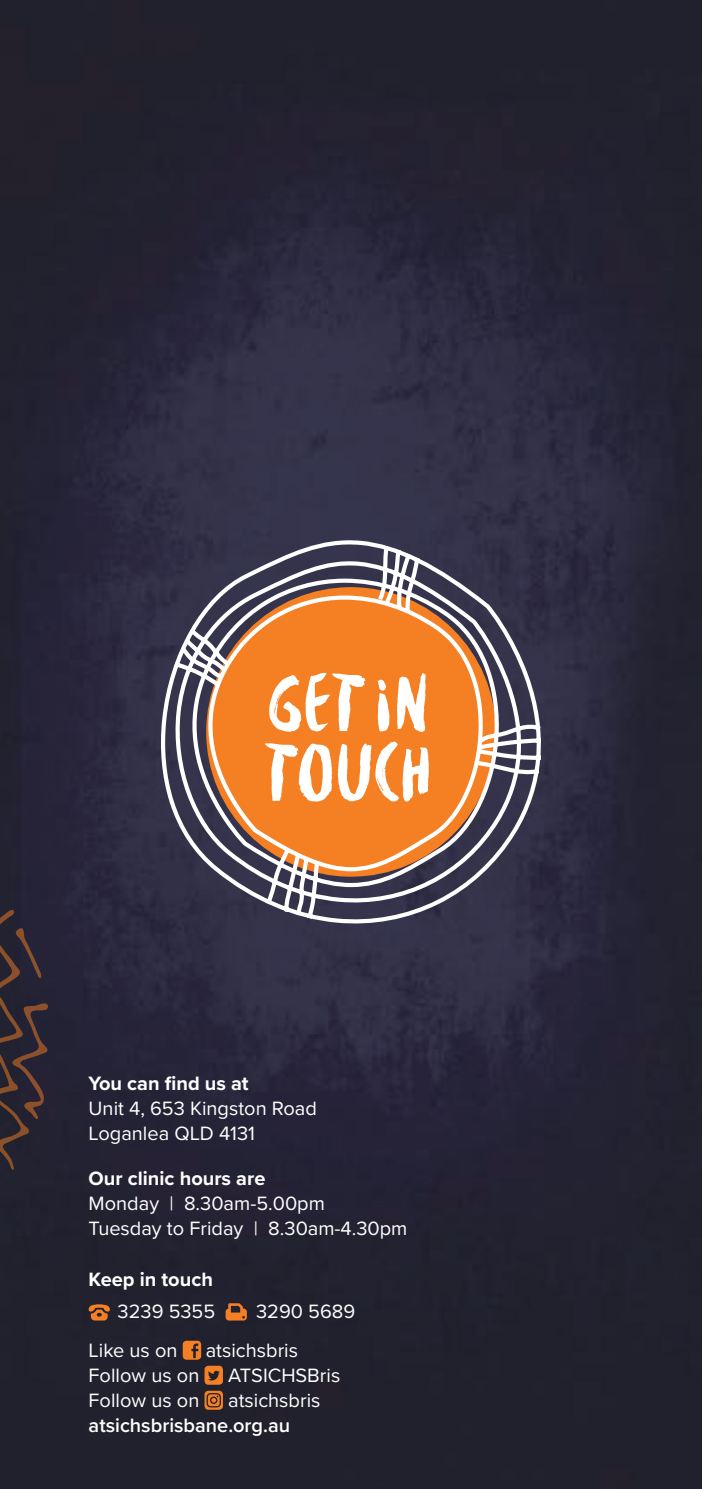
<style>
.page{position:relative;width:702px;height:1489px;background:#fff}
.page>*{position:absolute;margin:0;border:0;box-sizing:border-box;transform-origin:0 0}
.t1{font:87.5px/69.8px "Besom";letter-spacing:-.04em;color:#fff}
.t2{font:20px/25px "Proxima Nova";color:#fff}
.t3{font:700 20px "Proxima Nova";color:#fff}
.t4{font:600 20px "Proxima Nova";color:#fff}
</style>
<div class="page">
<img style="left:0;top:0;width:702px;height:1488px">
<svg style="left:0;top:906px;width:51px;height:264px;background:#342931"></svg>
<img style="left:0;top:1035px;width:1px;height:453px">
<hr style="left:698px;top:132px;width:4px;height:758px;background:#232230">
<svg style="left:158px;top:538px;width:393px;height:385px;background:#9d6c51"></svg>
<svg style="left:88px;top:1303px;width:22px;height:17px"></svg>
<svg style="left:225px;top:1303px;width:22px;height:17px"></svg>
<svg style="left:183px;top:1340px;width:18px;height:19px"></svg>
<svg style="left:204px;top:1365px;width:19px;height:19px"></svg>
<svg style="left:204px;top:1390px;width:19px;height:19px"></svg>
<h1 class="t1" style="left:262px;top:666px;width:171px">GET IN<br>TOUCH</h1>
<p class="t3" style="left:89px;top:1068px;width:162px">You can find us at</p>
<p class="t2" style="left:89px;top:1095px;width:230px">Unit 4, 653 Kingston Road<br>Loganlea QLD 4131</p>
<p class="t3" style="left:89px;top:1162px;width:178px">Our clinic hours are</p>
<p class="t2" style="left:89px;top:1189px;width:320px">Monday | 8.30am-5.00pm<br>Tuesday to Friday | 8.30am-4.30pm</p>
<p class="t3" style="left:89px;top:1264px;width:126px">Keep in touch</p>
<p class="t2" style="left:118px;top:1297px;width:99px">3239 5355</p>
<p class="t2" style="left:256px;top:1297px;width:101px">3290 5689</p>
<p class="t2" style="left:89px;top:1336px;width:90px">Like us on</p>
<p class="t2" style="left:206px;top:1336px;width:94px">atsichsbris</p>
<p class="t2" style="left:89px;top:1361px;width:112px">Follow us on</p>
<p class="t2" style="left:228px;top:1361px;width:114px">ATSICHSBris</p>
<p class="t2" style="left:89px;top:1386px;width:112px">Follow us on</p>
<p class="t2" style="left:228px;top:1386px;width:94px">atsichsbris</p>
<p class="t4" style="left:89px;top:1410px;width:203px">atsichsbrisbane.org.au</p>
</div>
